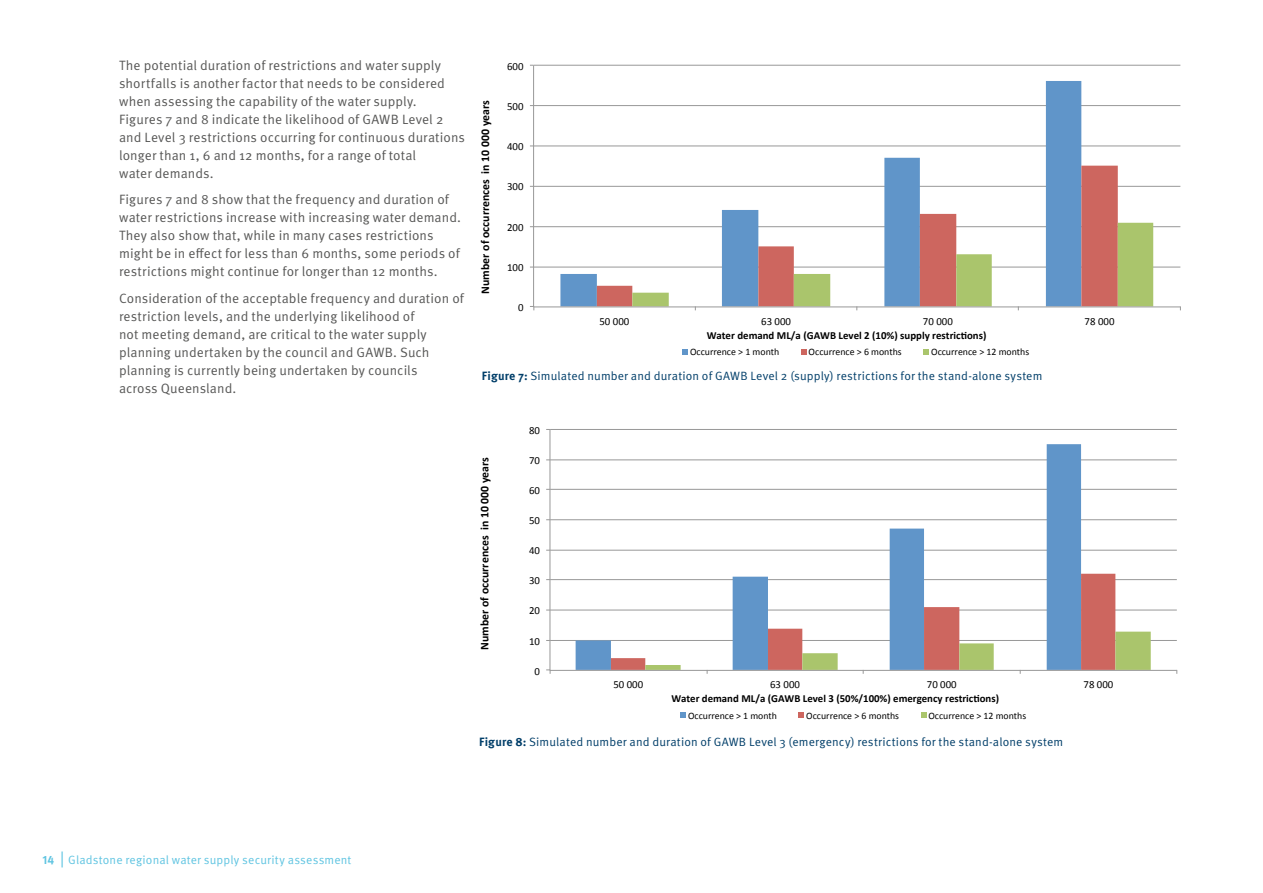
<style>
.page{position:relative;width:1263px;height:893px;background:#fff}
.page>*{position:absolute;margin:0;border:0;box-sizing:border-box;transform-origin:0 0}
.t1{font:13.5px/18px "Meta OT";letter-spacing:.005em;color:#575756}
.t2{font:12px "Meta OT";letter-spacing:.01em;color:#003e69}
.t3{font:12px "Meta OT";letter-spacing:.01em;color:#5fc4e1}
.t4{font:700 11.85px "Calibri";color:#000}
.t5{font:700 10.8px "Calibri";color:#000}
.t6{font:10.8px "Calibri";color:#000}
.t7{font:9.9px "Calibri";color:#000}
.t8{font:9.75px "Calibri";color:#000}
.s1{font-weight:700}
.s2{font-size:16.5px}
</style>
<div class="page">
<svg style="left:530px;top:64px;width:651px;height:291px"></svg>
<svg style="left:546px;top:429px;width:632px;height:289px"></svg>
<p class="t1" style="left:119px;top:56px;width:347px">The potential duration of restrictions and water supply shortfalls is another factor that needs to be considered when assessing the capability of the water supply.<br>Figures 7 and 8 indicate the likelihood of GAWB Level 2 and Level 3 restrictions occurring for continuous durations longer than 1, 6 and 12 months, for a range of total<br>water demands.</p>
<p class="t1" style="left:119px;top:191px;width:343px">Figures 7 and 8 show that the frequency and duration of water restrictions increase with increasing water demand.<br>They also show that, while in many cases restrictions might be in effect for less than 6 months, some periods of restrictions might continue for longer than 12 months.</p>
<p class="t1" style="left:119px;top:289px;width:346px">Consideration of the acceptable frequency and duration of restriction levels, and the underlying likelihood of<br>not meeting demand, are critical to the water supply planning undertaken by the council and GAWB. Such planning is currently being undertaken by councils<br>across Queensland.</p>
<p class="t6" style="left:518px;top:301px;width:7px">0</p>
<p class="t6" style="left:507px;top:59px;width:18px">600</p>
<p class="t4" style="left:477px;top:294px;width:195px;rotate:-90deg">Number of occurrences in 10 000 years</p>
<p class="t6" style="left:507px;top:99px;width:18px">500</p>
<p class="t6" style="left:507px;top:140px;width:18px">400</p>
<p class="t6" style="left:507px;top:180px;width:18px">300</p>
<p class="t6" style="left:507px;top:220px;width:18px">200</p>
<p class="t6" style="left:507px;top:261px;width:18px">100</p>
<p class="t6" style="left:599px;top:314px;width:31px">50 000</p>
<p class="t6" style="left:761px;top:314px;width:31px">63 000</p>
<p class="t6" style="left:923px;top:314px;width:31px">70 000</p>
<p class="t6" style="left:1084px;top:314px;width:31px">78 000</p>
<p class="t5" style="left:707px;top:328px;width:281px">Water demand ML/a (GAWB Level 2 (10%) supply restricBons)</p>
<p class="t7" style="left:690px;top:346px;width:91px">Occurrence &gt; 1 month</p>
<p class="t7" style="left:809px;top:346px;width:95px">Occurrence &gt; 6 months</p>
<p class="t7" style="left:931px;top:346px;width:100px">Occurrence &gt; 12 months</p>
<p class="t2" style="left:482px;top:369px;width:562px"><span class="s1">Figure 7:</span> Simulated number and duration of GAWB Level 2 (supply) restrictions for the stand-alone system</p>
<p class="t4" style="left:477px;top:650px;width:194px;rotate:-90deg">Number of occurrences in 10 000 years</p>
<p class="t6" style="left:529px;top:423px;width:12px">80</p>
<p class="t6" style="left:529px;top:453px;width:12px">70</p>
<p class="t6" style="left:529px;top:484px;width:12px">60</p>
<p class="t6" style="left:529px;top:514px;width:12px">50</p>
<p class="t6" style="left:529px;top:544px;width:12px">40</p>
<p class="t6" style="left:529px;top:574px;width:12px">30</p>
<p class="t6" style="left:529px;top:604px;width:12px">20</p>
<p class="t6" style="left:529px;top:634px;width:12px">10</p>
<p class="t6" style="left:534px;top:664px;width:7px">0</p>
<p class="t6" style="left:613px;top:678px;width:31px">50 000</p>
<p class="t6" style="left:770px;top:678px;width:31px">63 000</p>
<p class="t6" style="left:927px;top:678px;width:31px">70 000</p>
<p class="t6" style="left:1083px;top:678px;width:31px">78 000</p>
<p class="t3" style="left:43px;top:853px;width:310px"><span class="s1">14</span> <span class="s2">|</span> Gladstone regional water supply security assessment</p>
<p class="t5" style="left:671px;top:691px;width:329px">Water demand ML/a (GAWB Level 3 (50%/100%) emergency restricCons)</p>
<p class="t8" style="left:688px;top:709px;width:90px">Occurrence &gt; 1 month</p>
<p class="t8" style="left:806px;top:709px;width:94px">Occurrence &gt; 6 months</p>
<p class="t8" style="left:928px;top:709px;width:99px">Occurrence &gt; 12 months</p>
<p class="t2" style="left:479px;top:735px;width:586px"><span class="s1">Figure 8:</span> Simulated number and duration of GAWB Level 3 (emergency) restrictions for the stand-alone system</p>
</div>
